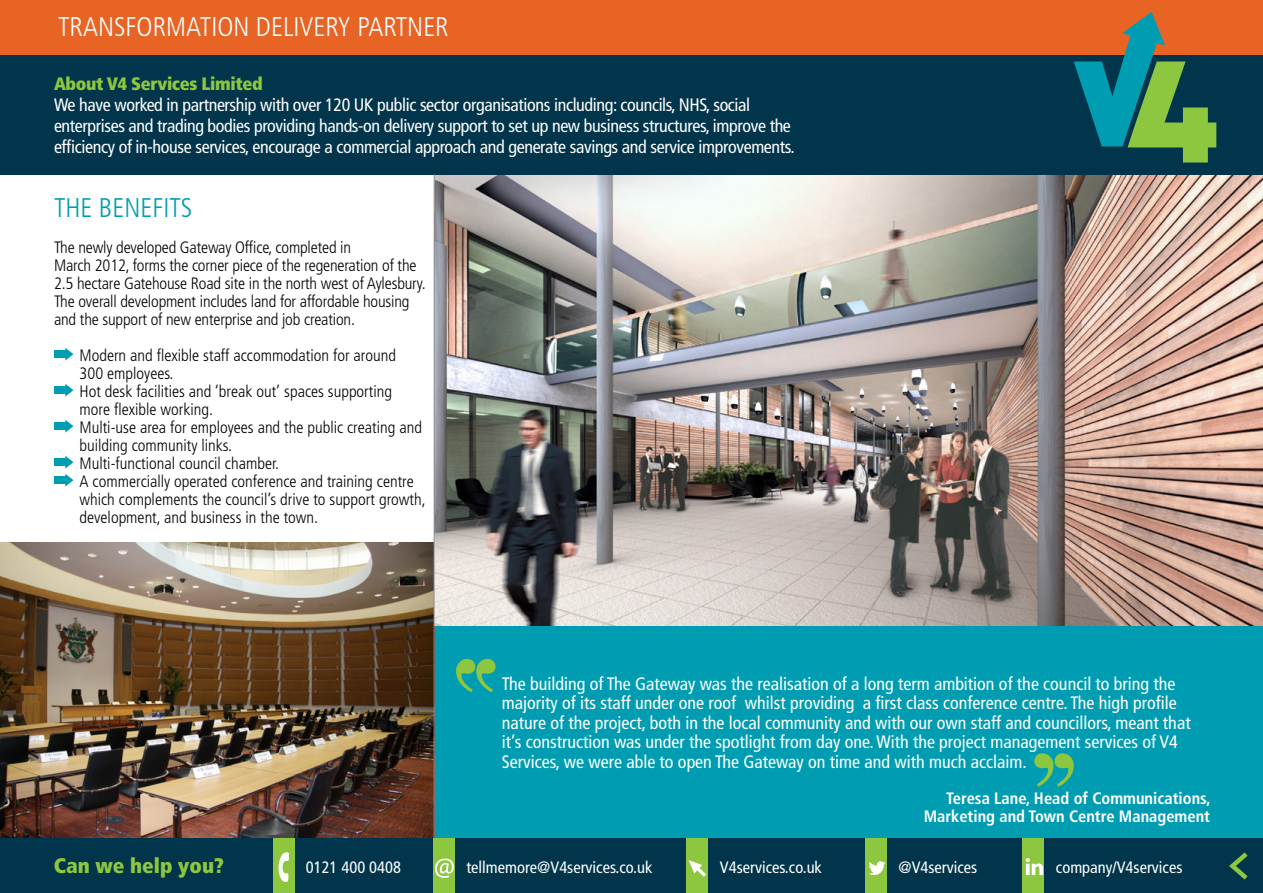
<style>
.page{position:relative;width:1263px;height:893px;background:#fff}
.page>*{position:absolute;margin:0;border:0;box-sizing:border-box;transform-origin:0 0}
.t1{font:300 condensed 27px "Frutiger";color:#fff}
.t2{font:300 condensed 27px "Frutiger";color:#009db2}
.t3{font:900 condensed 21px "Frutiger";color:#8dc63f}
.t4{font:condensed 18px/19.5px "Frutiger";color:#fff}
.t5{font:condensed 18px/21px "Frutiger";letter-spacing:-.02em;color:#fff}
.t6{font:900 condensed 18px "Frutiger";letter-spacing:-.02em;color:#8dc63f}
.t7{font:300 condensed 16.5px/18px "Frutiger";color:#000}
.t8{font:condensed 16.5px "Frutiger";color:#fff}
.t9{font:700 condensed 16.5px/18px "Frutiger";color:#fff;text-align:right}
</style>
<div class="page">
<div style="left:434px;top:626px;width:829px;height:218px;background:#009db2"></div>
<img style="left:0;top:542px;width:434px;height:297px">
<img style="left:435px;top:174px;width:828px;height:452px">
<div style="left:0;top:839px;width:1263px;height:54px;background:#00354b"></div>
<div style="left:0;top:0;width:1263px;height:174px;background:#00354b"></div>
<svg style="left:1229px;top:852px;width:19px;height:28px"></svg>
<div style="left:0;top:0;width:1263px;height:54px;background:#e76425"></div>
<svg style="left:1074px;top:12px;width:142px;height:151px"></svg>
<svg style="left:65px;top:348px;width:8px;height:13px"></svg>
<div style="left:54px;top:350px;width:12px;height:8px;background:#009db2"></div>
<svg style="left:65px;top:384px;width:8px;height:13px"></svg>
<div style="left:54px;top:386px;width:12px;height:8px;background:#009db2"></div>
<svg style="left:65px;top:420px;width:8px;height:13px"></svg>
<div style="left:54px;top:422px;width:12px;height:8px;background:#009db2"></div>
<div style="left:54px;top:458px;width:12px;height:8px;background:#009db2"></div>
<svg style="left:65px;top:456px;width:8px;height:31px"></svg>
<div style="left:54px;top:476px;width:12px;height:8px;background:#009db2"></div>
<svg style="left:456px;top:659px;width:39px;height:33px"></svg>
<svg style="left:1034px;top:753px;width:40px;height:34px"></svg>
<hr style="left:434px;top:174px;width:1px;height:665px;background:#939598">
<div style="left:434px;top:839px;width:21px;height:54px;background:#8dc63f"></div>
<svg style="left:435px;top:858px;width:19px;height:20px"></svg>
<div style="left:273px;top:839px;width:21px;height:54px;background:#8dc63f"></div>
<svg style="left:278px;top:853px;width:11px;height:29px"></svg>
<div style="left:687px;top:839px;width:21px;height:54px;background:#8dc63f"></div>
<svg style="left:688px;top:860px;width:18px;height:17px"></svg>
<div style="left:865px;top:839px;width:22px;height:54px;background:#8dc63f"></div>
<svg style="left:869px;top:861px;width:16px;height:14px"></svg>
<div style="left:1023px;top:839px;width:21px;height:54px;background:#8dc63f"></div>
<svg style="left:1026px;top:858px;width:17px;height:17px"></svg>
<h1 class="t1" style="left:58px;top:11px;width:83px">Transform</h1>
<h1 class="t1" style="left:186px;top:11px;width:256px">ation Delivery Partner</h1>
<p class="t6" style="left:54px;top:73px;width:210px">About V4 Services Limited</p>
<p class="t5" style="left:54px;top:94px;width:742px">We have worked in partnership with over 120 UK public sector organisations including: councils, NHS, social enterprises and trading bodies providing hands-on delivery support to set up new business structures, improve the efficiency of in-house services, encourage a commercial approach and generate savings and service improvements.</p>
<h1 class="t2" style="left:54px;top:192px;width:140px">The benefits</h1>
<p class="t7" style="left:54px;top:238px;width:373px">The newly developed Gateway Office, completed in<br>March 2012, forms the corner piece of the regeneration of the 2.5 hectare Gatehouse Road site in the north west of Aylesbury.<br>The overall development includes land for affordable housing and the support of new enterprise and job creation.</p>
<p class="t7" style="left:80px;top:346px;width:348px">Modern and flexible staff accommodation for around<br>300 employees.<br>Hot desk facilities and ‘break out’ spaces supporting more flexible working.<br>Multi-use area for employees and the public creating and building community links.<br>Multi-functional council chamber.<br>A commercially operated conference and training centre which complements the council’s drive to support growth, development, and business in the town.</p>
<p class="t4" style="left:502px;top:674px;width:690px">The building of The Gateway was the realisation of a long term ambition of the council to bring the majority of its staff under one roof whilst providing a first class conference centre. The high profile nature of the project, both in the local community and with our own staff and councillors, meant that it’s construction was under the spotlight from day one. With the project management services of V4<br>Services, we were able to open The Gateway on time and with much acclaim.</p>
<p class="t9" style="left:924px;top:789px;width:288px">Teresa Lane, Head of Communications,<br>Marketing and Town Centre Management</p>
<p class="t3" style="left:54px;top:853px;width:171px">Can we help you?</p>
<p class="t8" style="left:306px;top:857px;width:97px">0121 400 0408</p>
<p class="t8" style="left:466px;top:857px;width:188px">tellmemore@V4services.co.uk</p>
<p class="t8" style="left:720px;top:857px;width:103px">V4services.co.uk</p>
<p class="t8" style="left:898px;top:857px;width:80px">@V4services</p>
<p class="t8" style="left:1056px;top:857px;width:128px">company/V4services</p>
</div>
